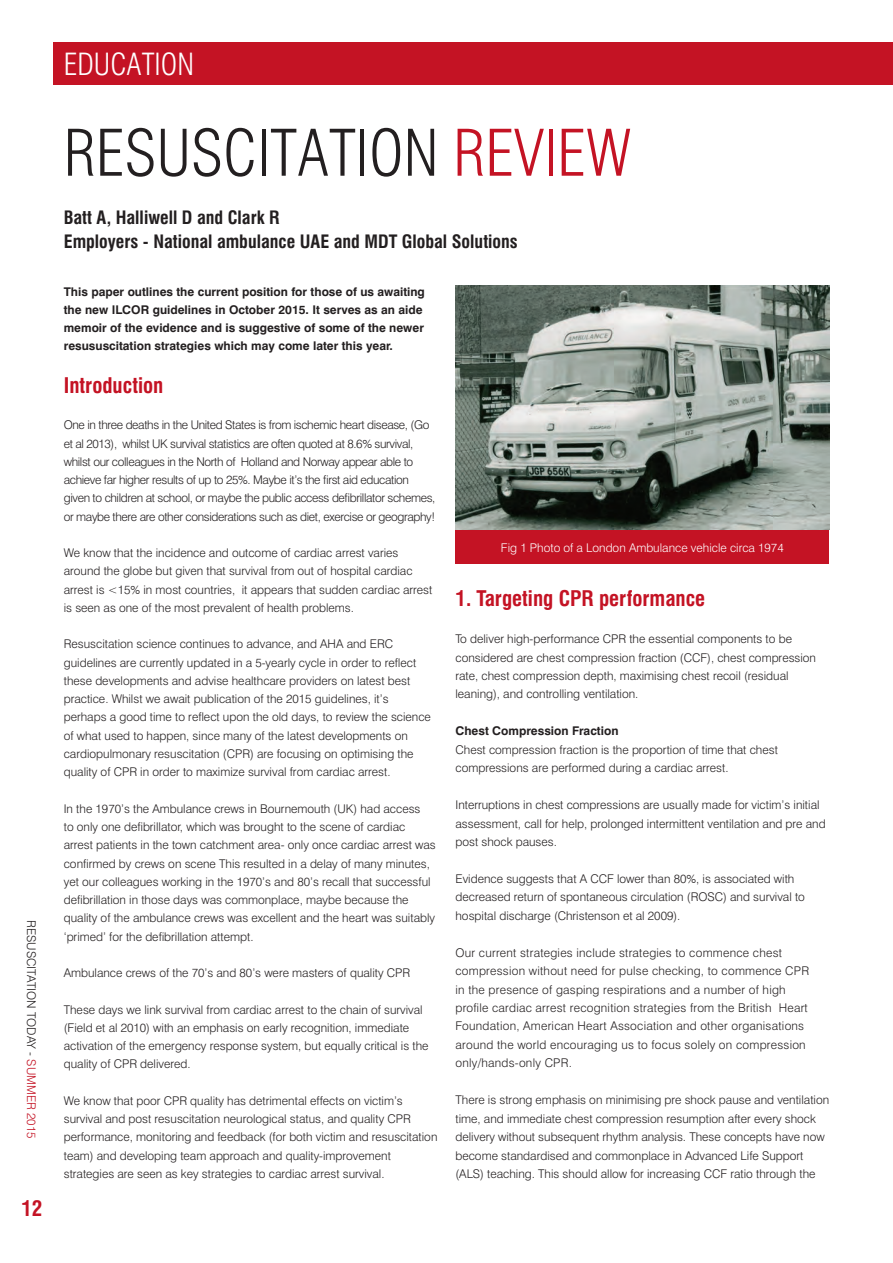
<style>
.page{position:relative;width:893px;height:1263px;background:#fff}
.page>*{position:absolute;margin:0;border:0;box-sizing:border-box;transform-origin:0 0}
.t1{font:300 condensed 63px "Swiss 721 BT";color:#231f20}
.t2{font:300 condensed 30px "Swiss 721 BT";color:#fff}
.t3{font:700 condensed 21px "Swiss 721 BT";color:#c41324}
.t4{font:700 condensed 18px/24px "Swiss 721 BT";color:#231f20}
.t5{font:300 12px/18.3px "Swiss 721 BT";color:#231f20}
.t6{font:300 12px/18.3px "Swiss 721 BT";letter-spacing:-.03em;color:#231f20}
.t7{font:300 12px/18.5px "Swiss 721 BT";letter-spacing:.02em;color:#231f20}
.t8{font:700 12px/18.3px "Swiss 721 BT";color:#231f20}
.t9{font:300 12px "Swiss 721 BT";color:#fff}
.s1{color:#c41324}
</style>
<div class="page">
<div style="left:53px;top:43px;width:840px;height:42px;background:#c41324"></div>
<div style="left:455px;top:530px;width:374px;height:34px;background:#c41324"></div>
<img style="left:455px;top:286px;width:374px;height:244px">
<p class="t5" style="left:41px;top:920px;width:220px;rotate:90deg">RESUSCITATION TODAY - <span class="s1">SUMMER 2015</span></p>
<h3 class="t3" style="left:21px;top:1196px;width:22px">12</h3>
<h2 class="t2" style="left:64px;top:46px;width:132px">EDUCATION</h2>
<h1 class="t1" style="left:64px;top:115px;width:569px">RESUSCITATION <span class="s1">REVIEW</span></h1>
<h3 class="t4" style="left:64px;top:205px;width:456px">Batt A, Halliwell D and Clark R<br>Employers - National ambulance UAE and MDT Global Solutions</h3>
<p class="t8" style="left:64px;top:282px;width:363px">This paper outlines the current position for those of us awaiting the new ILCOR guidelines in October 2015. It serves as an aide memoir of the evidence and is suggestive of some of the newer resususcitation strategies which may come later this year.</p>
<h3 class="t3" style="left:64px;top:373px;width:101px">Introduction</h3>
<p class="t6" style="left:64px;top:416px;width:373px">One in three deaths in the United States is from ischemic heart disease, (Go et al 2013), whilst UK survival statistics are often quoted at 8.6% survival, whilst our colleagues in the North of Holland and Norway appear able to achieve far higher results of up to 25%. Maybe it’s the first aid education given to children at school, or maybe the public access defibrillator schemes, or maybe there are other considerations such as diet, exercise or geography!</p>
<p class="t5" style="left:64px;top:544px;width:370px">We know that the incidence and outcome of cardiac arrest varies around the globe but given that survival from out of hospital cardiac arrest is &lt;15% in most countries, it appears that sudden cardiac arrest is seen as one of the most prevalent of health problems.</p>
<p class="t5" style="left:64px;top:635px;width:369px">Resuscitation science continues to advance, and AHA and ERC guidelines are currently updated in a 5-yearly cycle in order to reflect these developments and advise healthcare providers on latest best practice. Whilst we await publication of the 2015 guidelines, it’s perhaps a good time to reflect upon the old days, to review the science of what used to happen, since many of the latest developments on cardiopulmonary resuscitation (CPR) are focusing on optimising the quality of CPR in order to maximize survival from cardiac arrest.</p>
<p class="t5" style="left:64px;top:799px;width:373px">In the 1970’s the Ambulance crews in Bournemouth (UK) had access<br>to only one defibrillator, which was brought to the scene of cardiac arrest patients in the town catchment area- only once cardiac arrest was confirmed by crews on scene This resulted in a delay of many minutes, yet our colleagues working in the 1970’s and 80’s recall that successful defibrillation in those days was commonplace, maybe because the quality of the ambulance crews was excellent and the heart was suitably ‘primed’ for the defibrillation attempt.</p>
<p class="t5" style="left:64px;top:963px;width:348px">Ambulance crews of the 70’s and 80’s were masters of quality CPR</p>
<p class="t5" style="left:64px;top:1000px;width:366px">These days we link survival from cardiac arrest to the chain of survival (Field et al 2010) with an emphasis on early recognition, immediate activation of the emergency response system, but equally critical is the quality of CPR delivered.</p>
<p class="t5" style="left:64px;top:1091px;width:375px">We know that poor CPR quality has detrimental effects on victim’s survival and post resuscitation neurological status, and quality CPR performance, monitoring and feedback (for both victim and resuscitation team) and developing team approach and quality-improvement strategies are seen as key strategies to cardiac arrest survival.</p>
<p class="t9" style="left:501px;top:540px;width:284px">Fig 1 Photo of a London Ambulance vehicle circa 1974</p>
<h3 class="t3" style="left:455px;top:586px;width:251px">1. Targeting CPR performance</h3>
<p class="t5" style="left:455px;top:629px;width:362px">To deliver high-performance CPR the essential components to be considered are chest compression fraction (CCF), chest compression rate, chest compression depth, maximising chest recoil (residual leaning), and controlling ventilation.</p>
<p class="t8" style="left:455px;top:722px;width:165px">Chest Compression Fraction</p>
<p class="t5" style="left:455px;top:740px;width:324px">Chest compression fraction is the proportion of time that chest compressions are performed during a cardiac arrest.</p>
<p class="t5" style="left:455px;top:795px;width:372px">Interruptions in chest compressions are usually made for victim’s initial assessment, call for help, prolonged intermittent ventilation and pre and post shock pauses.</p>
<p class="t5" style="left:455px;top:869px;width:351px">Evidence suggests that A CCF lower than 80%, is associated with decreased return of spontaneous circulation (ROSC) and survival to hospital discharge (Christenson et al 2009).</p>
<p class="t7" style="left:455px;top:943px;width:355px">Our current strategies include strategies to commence chest compression without need for pulse checking, to commence CPR in the presence of gasping respirations and a number of high profile cardiac arrest recognition strategies from the British Heart Foundation, American Heart Association and other organisations around the world encouraging us to focus solely on compression only/hands-only CPR.</p>
<p class="t5" style="left:455px;top:1090px;width:375px">There is strong emphasis on minimising pre shock pause and ventilation time, and immediate chest compression resumption after every shock delivery without subsequent rhythm analysis. These concepts have now become standardised and commonplace in Advanced Life Support (ALS) teaching. This should allow for increasing CCF ratio through the</p>
</div>
